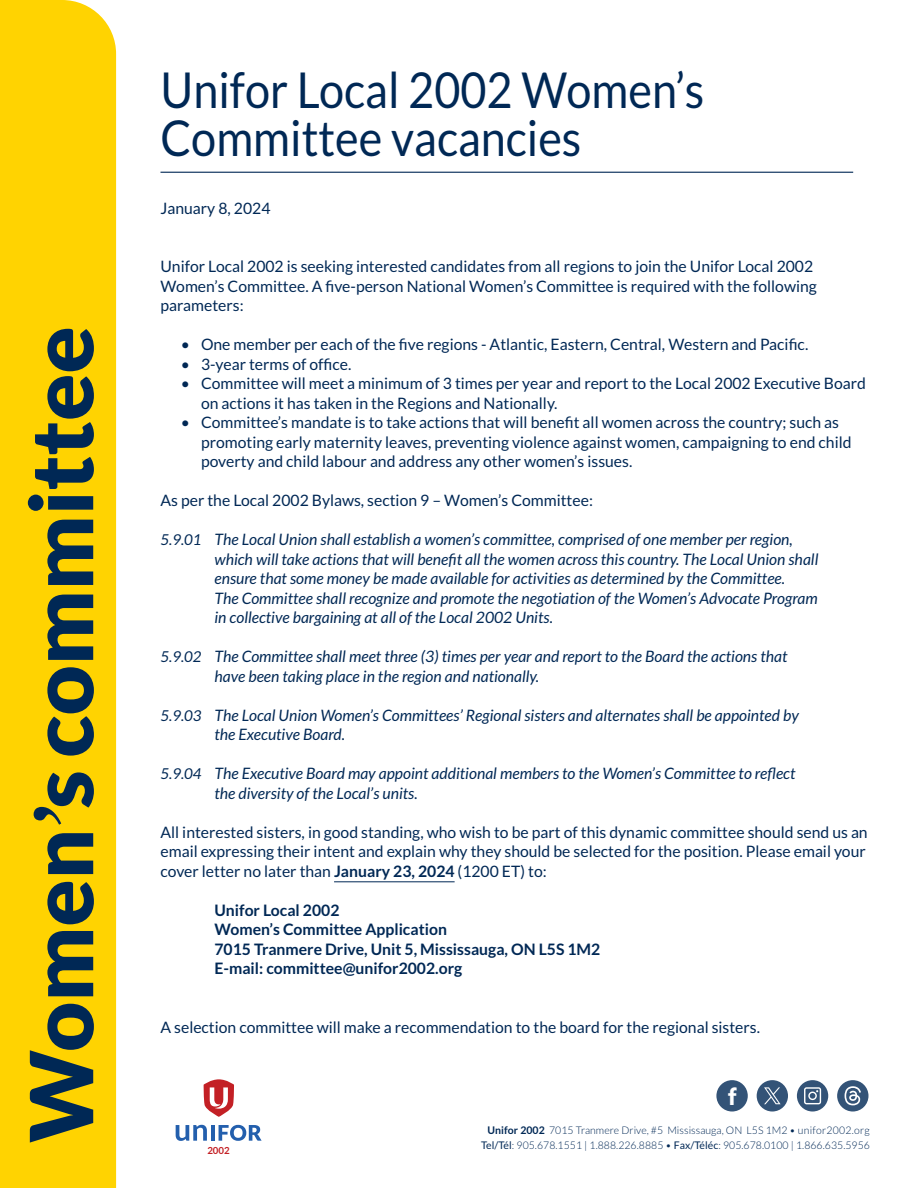
<style>
.page{position:relative;width:918px;height:1188px;background:#fff}
.page>*{position:absolute;margin:0;border:0;box-sizing:border-box;transform-origin:0 0}
.t1{font:900 87px "Lato";color:#002855}
.t2{font:49.5px/48px "Lato";color:#002855;scale:.91 1}
.t3{font:700 23.55px "Microsoft Tai Le";color:#fff}
.t4{font:15.75px/19.5px "Lato";color:#002855}
.t5{font:italic 15.75px "Lato";color:#002855}
.t6{font:700 15.75px "Lato";color:#002855}
.t7{font:300 10.5px/15px "Lato";letter-spacing:.005em;color:#002855;text-align:right}
.t8{font:700 9.75px "Lato";color:#c32025}
.s1{font-family:"Times";font-weight:700;font-style:italic}
.s2{font-size:15px}
.s3{font-weight:700}
.s4{font-weight:400}
</style>
<div class="page">
<div style="left:0;top:0;width:116px;height:1188px;background:#ffd301"></div>
<div style="left:797px;top:1080px;width:31px;height:32px;background:#335377;border-radius:50%"></div>
<div style="left:757px;top:1080px;width:31px;height:32px;background:#335377;border-radius:50%"></div>
<div style="left:716px;top:1080px;width:32px;height:32px;background:#335377;border-radius:50%"></div>
<svg style="left:804px;top:1087px;width:17px;height:17px"></svg>
<div style="left:837px;top:1080px;width:31px;height:32px;background:#335377;border-radius:50%"></div>
<svg style="left:764px;top:1087px;width:17px;height:17px"></svg>
<svg style="left:845px;top:1086px;width:16px;height:19px"></svg>
<hr style="left:334px;top:881px;width:121px;height:1px;background:#002855">
<hr style="left:160px;top:172px;width:693px;height:1px;background:#002855">
<svg style="left:204px;top:1079px;width:30px;height:38px"></svg>
<svg style="left:176px;top:1125px;width:31px;height:16px"></svg>
<svg style="left:219px;top:1125px;width:43px;height:16px"></svg>
<hr style="left:211px;top:1125px;width:4px;height:16px;background:#235fad">
<p class="t1" style="left:10px;top:1143px;width:818px;rotate:-90deg">Women<span class="s1">’</span>s committee</p>
<p class="t2" style="left:160px;top:65px;width:599px">Unifor Local 2002 Women’s<br>Committee vacancies</p>
<p class="t4" style="left:160px;top:198px;width:111px">January 8, 2024</p>
<p class="t4" style="left:160px;top:257px;width:658px">Unifor Local 2002 is seeking interested candidates from all regions to join the Unifor Local 2002<br>Women’s Committee. A five-person National Women’s Committee is required with the following parameters:</p>
<p class="t4" style="left:181px;top:335px;width:629px">• One member per each of the five regions - Atlantic, Eastern, Central, Western and Pacific.</p>
<p class="t4" style="left:181px;top:354px;width:172px">• 3-year terms of office.</p>
<p class="t4" style="left:201px;top:374px;width:666px;text-indent:-20px">• Committee will meet a minimum of 3 times per year and report to the Local 2002 Executive Board on actions it has taken in the Regions and Nationally.</p>
<p class="t4" style="left:201px;top:413px;width:652px;text-indent:-20px">• Committee’s mandate is to take actions that will benefit all women across the country; such as promoting early maternity leaves, preventing violence against women, campaigning to end child poverty and child labour and address any other women’s issues.</p>
<p class="t4" style="left:160px;top:491px;width:434px">As per the Local 2002 Bylaws, section 9 – Women’s Committee:</p>
<p class="t5" style="left:160px;top:531px;width:634px"><span class="s2">5.9.01</span> The Local Union shall establish a women’s committee, comprised of one member per region,</p>
<p class="t5" style="left:214px;top:550px;width:605px">which will take actions that will benefit all the women across this country. The Local Union shall</p>
<p class="t5" style="left:214px;top:570px;width:572px">ensure that some money be made available for activities as determined by the Committee.</p>
<p class="t5" style="left:214px;top:589px;width:605px">The Committee shall recognize and promote the negotiation of the Women’s Advocate Program</p>
<p class="t5" style="left:214px;top:609px;width:340px">in collective bargaining at all of the Local 2002 Units.</p>
<p class="t5" style="left:160px;top:648px;width:629px"><span class="s2">5.9.02</span> The Committee shall meet three (3) times per year and report to the Board the actions that</p>
<p class="t5" style="left:215px;top:667px;width:326px">have been taking place in the region and nationally.</p>
<p class="t5" style="left:160px;top:706px;width:640px"><span class="s2">5.9.03</span> The Local Union Women’s Committees’ Regional sisters and alternates shall be appointed by</p>
<p class="t5" style="left:215px;top:726px;width:132px">the Executive Board.</p>
<p class="t5" style="left:160px;top:765px;width:637px"><span class="s2">5.9.04</span> The Executive Board may appoint additional members to the Women’s Committee to reflect</p>
<p class="t5" style="left:215px;top:784px;width:205px">the diversity of the Local’s units.</p>
<p class="t4" style="left:160px;top:822px;width:709px">All interested sisters, in good standing, who wish to be part of this dynamic committee should send us an email expressing their intent and explain why they should be selected for the position. Please email your cover letter no later than <span class="s3">January 23, 2024</span> (1200 ET) to:</p>
<p class="t6" style="left:214px;top:901px;width:127px">Unifor Local 2002</p>
<p class="t6" style="left:214px;top:920px;width:234px">Women’s Committee Application</p>
<p class="t6" style="left:214px;top:940px;width:387px">7015 Tranmere Drive, Unit 5, Mississauga, ON L5S 1M2</p>
<p class="t6" style="left:214px;top:959px;width:249px">E-mail: committee@unifor2002.org</p>
<p class="t4" style="left:160px;top:1017px;width:601px">A selection committee will make a recommendation to the board for the regional sisters.</p>
<p class="t8" style="left:207px;top:1145px;width:24px">2002</p>
<h3 class="t3" style="left:728px;top:1083px;width:10px">f</h3>
<p class="t7" style="left:481px;top:1123px;width:390px"><span class="s3">Unifor 2002</span> 7015 Tranmere Drive, #5 Mississauga, ON L5S 1M2 • unifor2002.org<br><span class="s4">Tel/Tél</span>: 905.678.1551 | 1.888.226.8885 • <span class="s4">Fax/Téléc</span>: 905.678.0100 | 1.866.635.5956</p>
</div>
